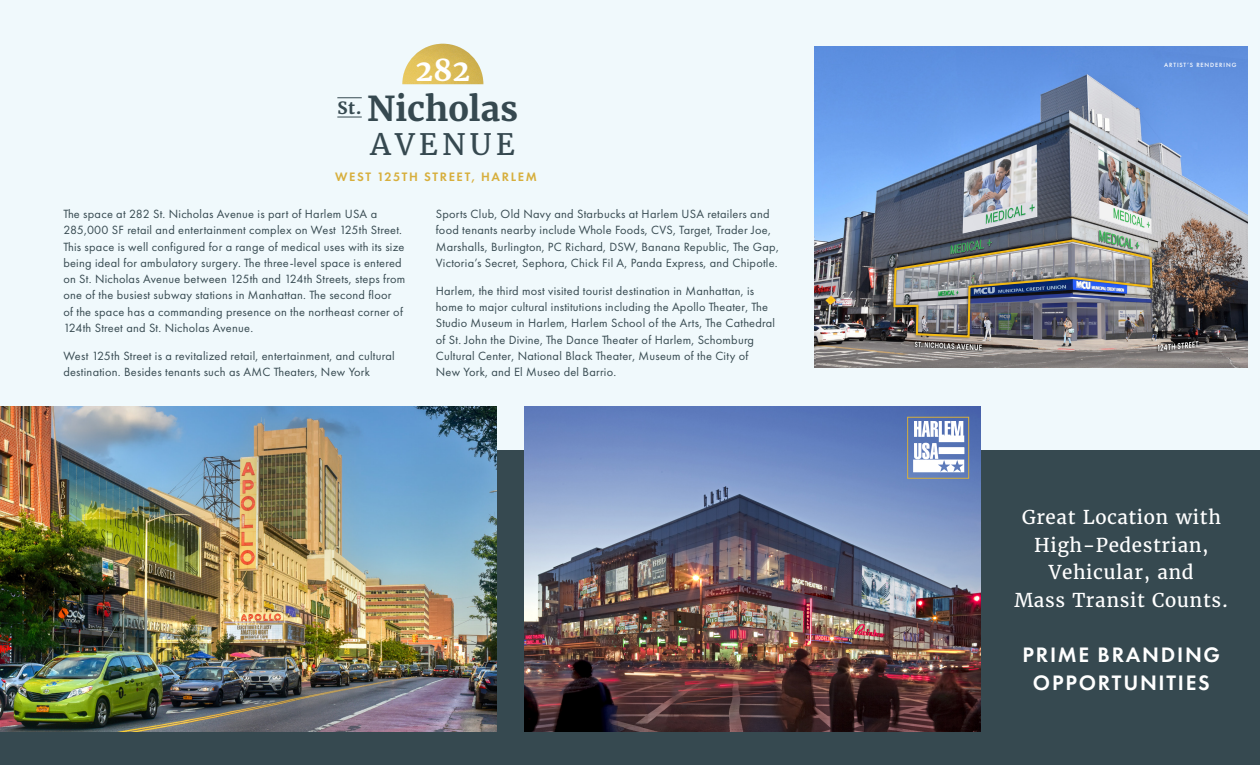
<style>
.page{position:relative;width:1260px;height:765px;background:#fff}
.page>*{position:absolute;margin:0;border:0;box-sizing:border-box;transform-origin:0 0}
.t1{font:700 34.25px "Merriweather";color:#364950}
.t2{font:29.5px "Merriweather";letter-spacing:.14em;color:#364950}
.t3{font:700 29.5px "Merriweather";color:#fff}
.t4{font:600 21.75px/27.6px "Futura PT";letter-spacing:.08em;color:#fff;text-align:center}
.t5{font:19px/27.6px "Merriweather";letter-spacing:.03em;color:#fff;text-align:center}
.t6{font:700 16.88px "Merriweather";color:#364950}
.t7{font:600 12.75px "Futura PT";letter-spacing:.13em;color:#d7af3d}
.t8{font:12.38px/16.2px "Futura PT";letter-spacing:.02em;color:#364950}
.t9{font:500 6.38px "Futura PT";letter-spacing:.14em;color:#fff}
</style>
<div class="page">
<div style="left:0;top:450px;width:1260px;height:315px;background:#364950"></div>
<div style="left:0;top:0;width:1260px;height:450px;background:#f0f9fc"></div>
<img style="left:0;top:406px;width:496px;height:325px">
<img style="left:815px;top:46px;width:432px;height:322px">
<div style="left:891px;top:237px;width:264px;height:103px;background:#231f20;opacity:.75"></div>
<img style="left:892px;top:238px;width:262px;height:101px">
<svg style="left:337px;top:98px;width:25px;height:1px"></svg>
<svg style="left:337px;top:117px;width:25px;height:1px"></svg>
<img style="left:402px;top:44px;width:81px;height:40px">
<img style="left:524px;top:406px;width:457px;height:325px">
<svg style="left:913px;top:421px;width:51px;height:51px"></svg>
<div style="left:907px;top:417px;width:62px;height:62px;border:1px solid #d7af3d"></div>
<p class="t6" style="left:337px;top:97px;width:26px">St.</p>
<p class="t3" style="left:415px;top:52px;width:56px">282</p>
<p class="t1" style="left:367px;top:87px;width:152px">Nicholas</p>
<p class="t2" style="left:371px;top:126px;width:146px">AVENUE</p>
<p class="t7" style="left:335px;top:169px;width:203px">WEST 125TH STREET, HARLEM</p>
<p class="t8" style="left:63px;top:206px;width:343px">The space at 282 St. Nicholas Avenue is part of Harlem USA a 285,000 SF retail and entertainment complex on West 125th Street.<br>This space is well configured for a range of medical uses with its size being ideal for ambulatory surgery. The three-level space is entered on St. Nicholas Avenue between 125th and 124th Streets, steps from one of the busiest subway stations in Manhattan. The second floor<br>of the space has a commanding presence on the northeast corner of 124th Street and St. Nicholas Avenue.</p>
<p class="t8" style="left:63px;top:347px;width:333px">West 125th Street is a revitalized retail, entertainment, and cultural destination. Besides tenants such as AMC Theaters, New York</p>
<p class="t8" style="left:436px;top:206px;width:345px">Sports Club, Old Navy and Starbucks at Harlem USA retailers and food tenants nearby include Whole Foods, CVS, Target, Trader Joe, Marshalls, Burlington, PC Richard, DSW, Banana Republic, The Gap, Victoria’s Secret, Sephora, Chick Fil A, Panda Express, and Chipotle.</p>
<p class="t8" style="left:436px;top:283px;width:341px">Harlem, the third most visited tourist destination in Manhattan, is home to major cultural institutions including the Apollo Theater, The Studio Museum in Harlem, Harlem School of the Arts, The Cathedral of St. John the Divine, The Dance Theater of Harlem, Schomburg Cultural Center, National Black Theater, Museum of the City of New York, and El Museo del Barrio.</p>
<p class="t9" style="left:1164px;top:61px;width:74px">ARTIST’S RENDERING</p>
<p class="t5" style="left:1014px;top:504px;width:215px">Great Location with<br>High-Pedestrian,<br>Vehicular, and<br>Mass Transit Counts.</p>
<p class="t4" style="left:1022px;top:641px;width:199px">PRIME BRANDING<br>OPPORTUNITIES</p>
</div>
